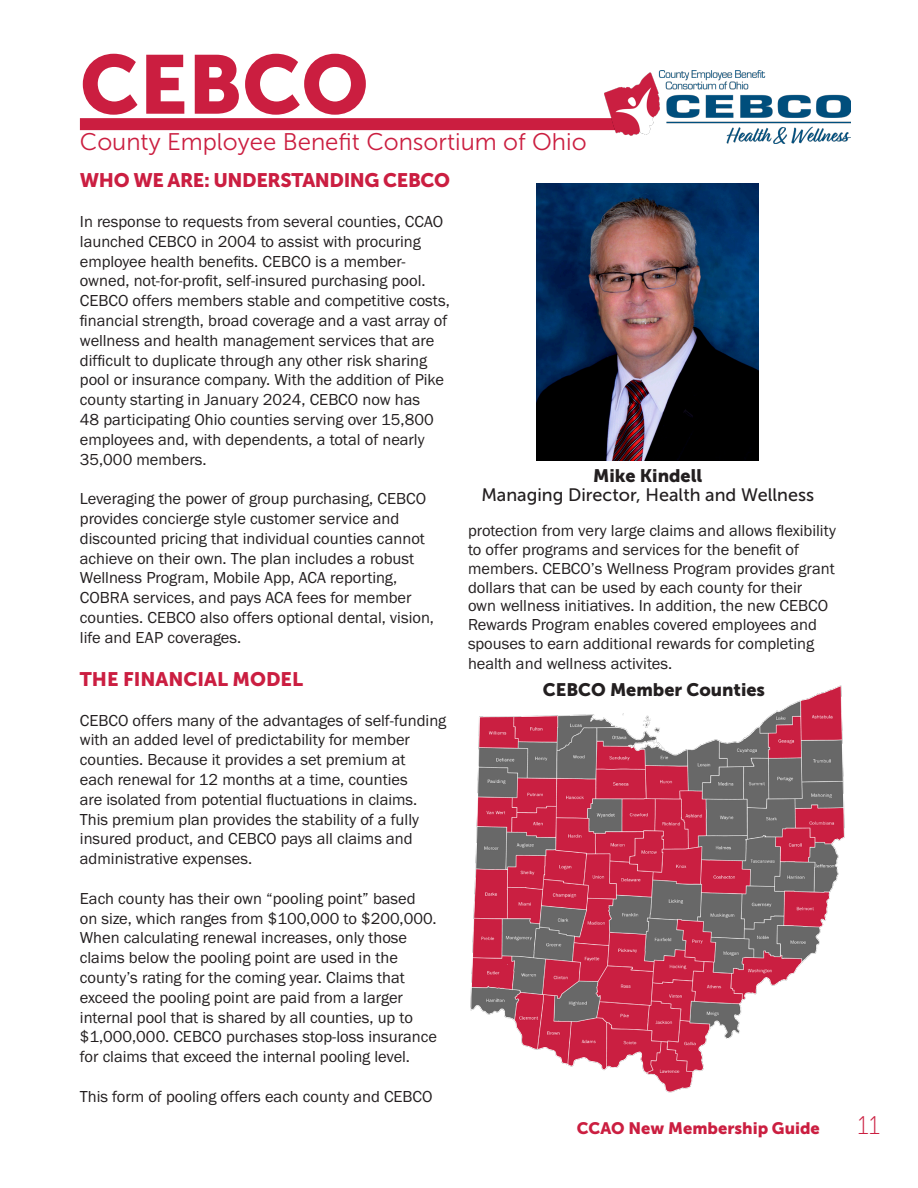
<style>
.page{position:relative;width:918px;height:1188px;background:#fff}
.page>*{position:absolute;margin:0;border:0;box-sizing:border-box;transform-origin:0 0}
.t1{font:82.5px "Museo Sans 900";color:#cb1e40}
.t2{font:25.5px "Museo Sans 100";color:#cb1e40}
.t3{font:24px "Museo Sans 300";color:#cb1e40}
.t4{font:19.5px "Museo Sans 900";letter-spacing:-.02em;color:#cb1e41}
.t5{font:19.5px "Museo Sans 900";color:#cb1e41}
.t6{font:18px "Museo Sans 500";color:#231f20}
.t7{font:18px "Museo Sans 900";color:#231f20}
.t8{font:16.5px/19.8px "Franklin Gothic URW Boo";color:#231f20}
.t9{font:16.5px "Museo Sans 900";color:#cb1e40}
.s1{color:#cb1e41}
</style>
<div class="page">
<div style="left:80px;top:118px;width:554px;height:12px;background:#cb1e40"></div>
<img style="left:605px;top:70px;width:246px;height:74px">
<img style="left:537px;top:183px;width:222px;height:278px">
<img style="left:470px;top:685px;width:375px;height:408px">
<p class="t1" style="left:80px;top:38px;width:290px">CEBCO</p>
<p class="t3" style="left:80px;top:128px;width:508px">County Employee Benefit Consortium of Ohi<span class="s1">o</span></p>
<p class="t4" style="left:80px;top:170px;width:372px">WHO WE ARE: UNDERSTANDING CEBCO</p>
<p class="t8" style="left:80px;top:211px;width:372px">In response to requests from several counties, CCAO launched CEBCO in 2004 to assist with procuring employee health benefits. CEBCO is a member&shy;owned, not-for-profit, self-insured purchasing pool.<br>CEBCO offers members stable and competitive costs, financial strength, broad coverage and a vast array of wellness and health management services that are difficult to duplicate through any other risk sharing pool or insurance company. With the addition of Pike county starting in January 2024, CEBCO now has<br>48 participating Ohio counties serving over 15,800 employees and, with dependents, a total of nearly 35,000 members.</p>
<p class="t8" style="left:80px;top:489px;width:356px">Leveraging the power of group purchasing, CEBCO provides concierge style customer service and discounted pricing that individual counties cannot achieve on their own. The plan includes a robust Wellness Program, Mobile App, ACA reporting, COBRA services, and pays ACA fees for member counties. CEBCO also offers optional dental, vision, life and EAP coverages.</p>
<p class="t5" style="left:80px;top:668px;width:225px">THE FINANCIAL MODEL</p>
<p class="t8" style="left:80px;top:710px;width:368px">CEBCO offers many of the advantages of self-funding with an added level of predictability for member counties. Because it provides a set premium at<br>each renewal for 12 months at a time, counties<br>are isolated from potential fluctuations in claims.<br>This premium plan provides the stability of a fully insured product, and CEBCO pays all claims and administrative expenses.</p>
<p class="t8" style="left:80px;top:888px;width:359px">Each county has their own “pooling point” based on size, which ranges from $100,000 to $200,000.<br>When calculating renewal increases, only those claims below the pooling point are used in the county’s rating for the coming year. Claims that exceed the pooling point are paid from a larger internal pool that is shared by all counties, up to $1,000,000. CEBCO purchases stop-loss insurance for claims that exceed the internal pooling level.</p>
<p class="t8" style="left:80px;top:1086px;width:354px">This form of pooling offers each county and CEBCO</p>
<p class="t7" style="left:593px;top:465px;width:111px">Mike Kindell</p>
<p class="t6" style="left:481px;top:485px;width:334px">Managing Director, Health and Wellness</p>
<p class="t8" style="left:468px;top:521px;width:369px">protection from very large claims and allows flexibility</p>
<p class="t8" style="left:468px;top:540px;width:368px;line-height:18.9px">to offer programs and services for the benefit of members. CEBCO’s Wellness Program provides grant dollars that can be used by each county for their<br>own wellness initiatives. In addition, the new CEBCO Rewards Program enables covered employees and spouses to earn additional rewards for completing health and wellness activites.</p>
<p class="t7" style="left:543px;top:680px;width:224px">CEBCO Member Counties</p>
<p class="t9" style="left:577px;top:1119px;width:245px">CCAO New Membership Guide</p>
<p class="t2" style="left:858px;top:1111px;width:24px">11</p>
</div>
